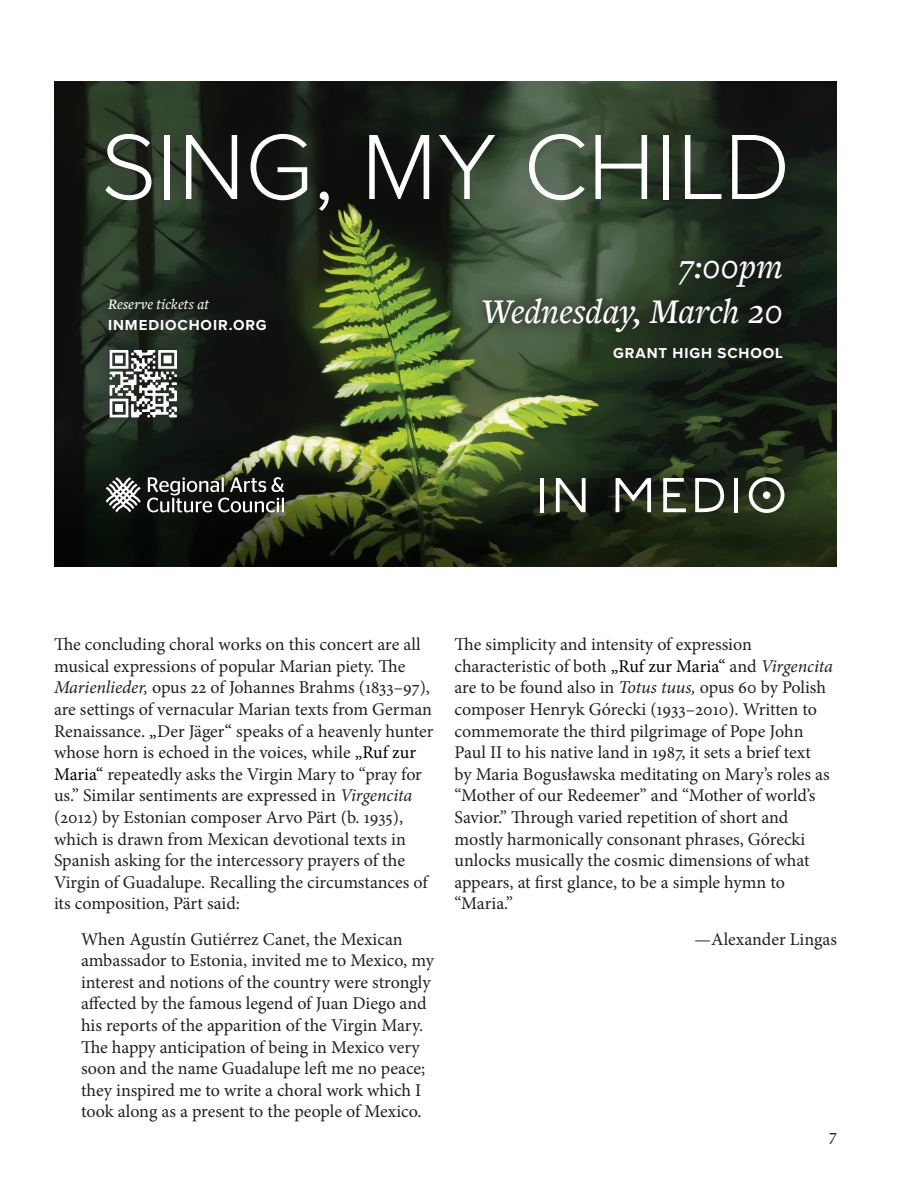
<style>
.page{position:relative;width:918px;height:1188px;background:#fff}
.page>*{position:absolute;margin:0;border:0;box-sizing:border-box;transform-origin:0 0}
.t1{font:300 96px "Proxima Nova";color:#fff}
.t2{font:italic 500 36px/45px "Freight Text Pro";letter-spacing:-.005em;color:#fff;text-align:right}
.t3{font:18px/21.6px "Minion Pro";letter-spacing:-.005em;color:#231f20}
.t4{font:italic 500 15px/20.7px "Freight Text Pro";letter-spacing:.015em;color:#fff}
.t5{font:700 15px "Proxima Nova";letter-spacing:.06em;color:#fff}
.s1{font-family:"Proxima Nova";font-weight:700;font-style:normal}
.s2{font-style:italic}
.s3{color:#000}
</style>
<div class="page">
<svg style="left:54px;top:81px;width:783px;height:486px;background:#303d1e"></svg>
<svg style="left:524px;top:463px;width:275px;height:65px;background:#1d2816"></svg>
<svg style="left:556px;top:478px;width:30px;height:34px"></svg>
<hr style="left:540px;top:478px;width:4px;height:34px;background:#fff">
<hr style="left:734px;top:478px;width:4px;height:34px;background:#fff">
<svg style="left:616px;top:478px;width:35px;height:34px"></svg>
<svg style="left:663px;top:478px;width:23px;height:34px"></svg>
<svg style="left:695px;top:478px;width:29px;height:34px"></svg>
<svg style="left:749px;top:477px;width:35px;height:36px"></svg>
<div style="left:763px;top:491px;width:7px;height:8px;background:#fff;border-radius:50%"></div>
<svg style="left:469px;top:250px;width:327px;height:123px;background:#30402d"></svg>
<div style="left:63px;top:89px;width:767px;height:161px;background:#231f20;opacity:.75"></div>
<svg style="left:95px;top:285px;width:185px;height:148px;background:#181f18"></svg>
<svg style="left:109px;top:350px;width:68px;height:67px"></svg>
<div style="left:91px;top:461px;width:209px;height:67px;background:#231f20;opacity:.75"></div>
<svg style="left:106px;top:477px;width:35px;height:35px"></svg>
<svg style="left:147px;top:477px;width:137px;height:35px"></svg>
<p class="t1" style="left:101px;top:95px;width:691px">SING, MY CHILD</p>
<p class="t4" style="left:108px;top:293px;width:160px">Reserve tickets at<br><span class="s1">INMEDIOCHOIR.ORG</span></p>
<p class="t2" style="left:481px;top:243px;width:303px">7:00pm<br>Wednesday, March 20</p>
<p class="t5" style="left:613px;top:342px;width:171px">GRANT HIGH SCHOOL</p>
<p class="t3" style="left:54px;top:634px;width:381px">The concluding choral works on this concert are all musical expressions of popular Marian piety. The <span class="s2">Marienlieder,</span> opus 22 of Johannes Brahms (1833–97), are settings of vernacular Marian texts from German Renaissance. <span class="s3">„</span>Der Jäger<span class="s3">“</span> speaks of a heavenly hunter whose horn is echoed in the voices, while <span class="s3">„Ruf zur Maria“</span> repeatedly asks the Virgin Mary to “pray for us.” Similar sentiments are expressed in <span class="s2">Virgencita </span>(2012) by Estonian composer Arvo Pärt (b. 1935), which is drawn from Mexican devotional texts in Spanish asking for the intercessory prayers of the Virgin of Guadalupe. Recalling the circumstances of its composition, Pärt said:</p>
<p class="t3" style="left:81px;top:928px;width:354px">When Agustín Gutiérrez Canet, the Mexican ambassador to Estonia, invited me to Mexico, my interest and notions of the country were strongly affected by the famous legend of Juan Diego and his reports of the apparition of the Virgin Mary.<br>The happy anticipation of being in Mexico very soon and the name Guadalupe left me no peace; they inspired me to write a choral work which I took along as a present to the people of Mexico.</p>
<p class="t3" style="left:454px;top:634px;width:380px">The simplicity and intensity of expression characteristic of both <span class="s3">„Ruf zur Maria“</span> and <span class="s2">Virgencita </span>are to be found also in <span class="s2">Totus tuus,</span> opus 60 by Polish composer Henryk Górecki (1933–2010). Written to commemorate the third pilgrimage of Pope John Paul II to his native land in 1987, it sets a brief text<br>by Maria Bogusławska meditating on Mary’s roles as “Mother of our Redeemer” and “Mother of world’s Savior.” Through varied repetition of short and mostly harmonically consonant phrases, Górecki unlocks musically the cosmic dimensions of what appears, at first glance, to be a simple hymn to “Maria.”</p>
<p class="t3" style="left:695px;top:928px;width:144px">—Alexander Lingas</p>
<p class="t3" style="left:829px;top:1125px;width:9px">7</p>
</div>
